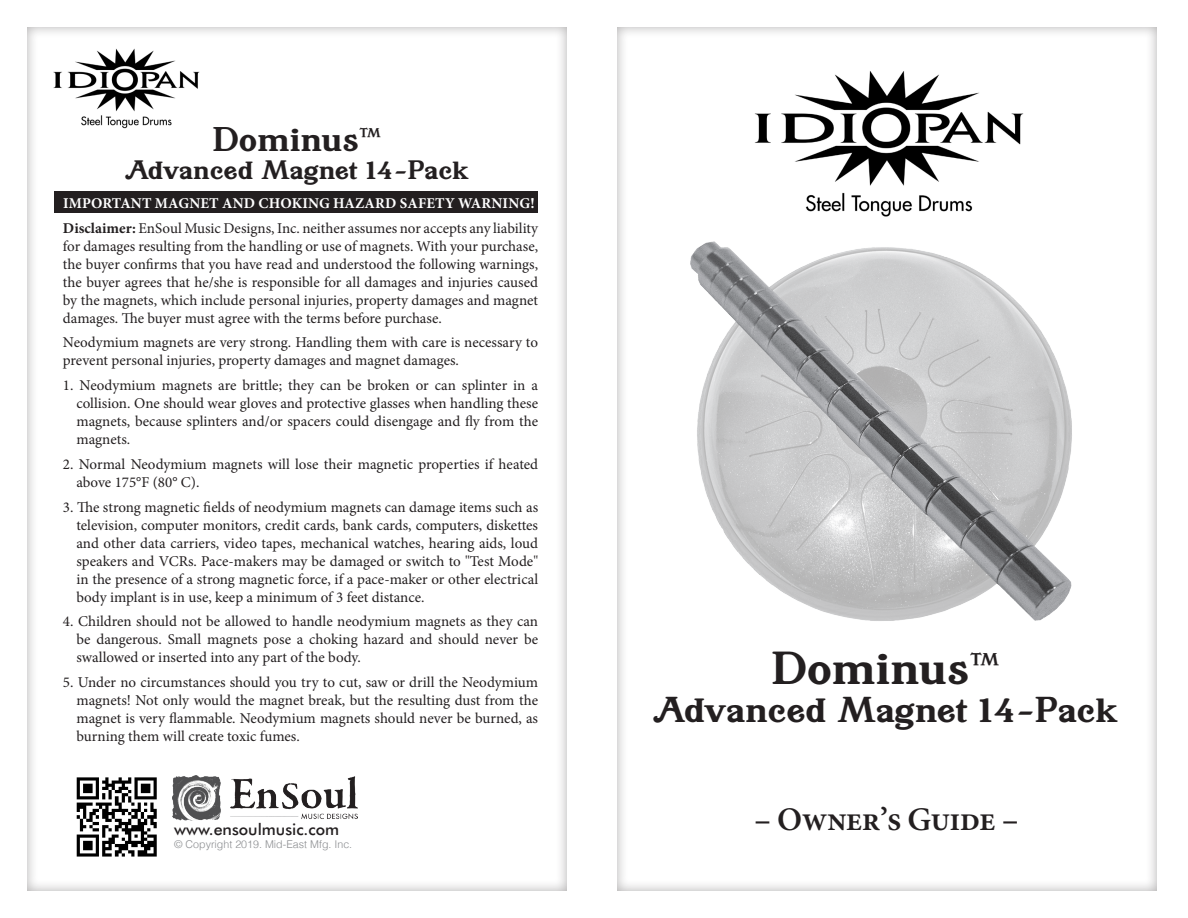
<style>
.page{position:relative;width:1188px;height:918px;background:#fff}
.page>*{position:absolute;margin:0;border:0;box-sizing:border-box;transform-origin:0 0}
.t1{font:40.5px "Buena Park JF";letter-spacing:.02em;color:#231f20;scale:1.06 1}
.t2{font:600 33px "Minion Pro";letter-spacing:-.02em;color:#231f20}
.t3{font:31.5px "Buena Park JF";letter-spacing:.02em;color:#231f20;scale:1.06 1}
.t4{font:30px "Buena Park JF";letter-spacing:.02em;color:#231f20;scale:1.06 1}
.t5{font:23.25px "Buena Park JF";letter-spacing:.02em;color:#231f20;scale:1.06 1}
.Paragraph_Style_1{font:500 16.05px "Futura BT";color:#231f20}
.t6{font:15px/18px "Minion Pro";color:#231f20;text-align:justify}
.t7{font:700 15px "Minion Pro";letter-spacing:.01em;color:#fff}
.Paragraph_Style_1-2{font:300 10.65px "Helvetica";color:#8b8d90}
.s1{font-weight:700}
</style>
<div class="page">
<div style="left:615px;top:27px;width:543px;height:865px;background:#231f20;opacity:.4"></div>
<img style="left:672px;top:222px;width:423px;height:423px">
<img style="left:53px;top:48px;width:147px;height:81px">
<img style="left:173px;top:775px;width:185px;height:46px">
<div style="left:54px;top:191px;width:484px;height:22px;background:#231f20"></div>
<img style="left:76px;top:777px;width:81px;height:80px">
<img style="left:745px;top:56px;width:283px;height:167px">
<p class="t4" style="left:213px;top:118px;width:161px">Dominus™</p>
<p class="t5" style="left:125px;top:154px;width:326px">Advanced Magnet 14-Pack</p>
<p class="t7" style="left:63px;top:193px;width:473px">IMPORTANT MAGNET AND CHOKING HAZARD SAFETY WARNING!</p>
<p class="t6" style="left:63px;top:219px;width:477px"><span class="s1">Disclaimer:</span> EnSoul Music Designs, Inc. neither assumes nor accepts any liability for damages resulting from the handling or use of magnets. With your purchase, the buyer confirms that you have read and understood the following warnings, the buyer agrees that he/she is responsible for all damages and injuries caused by the magnets, which include personal injuries, property damages and magnet damages. The buyer must agree with the terms before purchase.</p>
<p class="t6" style="left:63px;top:334px;width:477px">Neodymium magnets are very strong. Handling them with care is necessary to prevent personal injuries, property damages and magnet damages.</p>
<p class="t6" style="left:76px;top:376px;width:463px;text-indent:-14px">1. Neodymium magnets are brittle; they can be broken or can splinter in a collision. One should wear gloves and protective glasses when handling these magnets, because splinters and/or spacers could disengage and fly from the magnets.</p>
<p class="t6" style="left:76px;top:455px;width:463px;text-indent:-14px">2. Normal Neodymium magnets will lose their magnetic properties if heated above 175°F (80° C).</p>
<p class="t6" style="left:76px;top:498px;width:463px;text-indent:-14px">3. The strong magnetic fields of neodymium magnets can damage items such as television, computer monitors, credit cards, bank cards, computers, diskettes and other data carriers, video tapes, mechanical watches, hearing aids, loud speakers and VCRs. Pace-makers may be damaged or switch to "Test Mode" in the presence of a strong magnetic force, if a pace-maker or other electrical body implant is in use, keep a minimum of 3 feet distance.</p>
<p class="t6" style="left:76px;top:613px;width:463px;text-indent:-14px">4. Children should not be allowed to handle neodymium magnets as they can be dangerous. Small magnets pose a choking hazard and should never be swallowed or inserted into any part of the body.</p>
<p class="t6" style="left:76px;top:673px;width:463px;text-indent:-14px">5. Under no circumstances should you try to cut, saw or drill the Neodymium magnets! Not only would the magnet break, but the resulting dust from the magnet is very flammable. Neodymium magnets should never be burned, as burning them will create toxic fumes.</p>
<p class="Paragraph_Style_1" style="left:174px;top:820px;width:167px">www.ensoulmusic.com</p>
<p class="Paragraph_Style_1-2" style="left:174px;top:835px;width:180px">© Copyright 2019. Mid-East Mfg. Inc.</p>
<p class="t1" style="left:772px;top:640px;width:217px">Dominus™</p>
<p class="t3" style="left:653px;top:688px;width:440px">Advanced Magnet 14-Pack</p>
<p class="t2" style="left:754px;top:796px;width:266px">– Owner’s Guide –</p>
</div>
